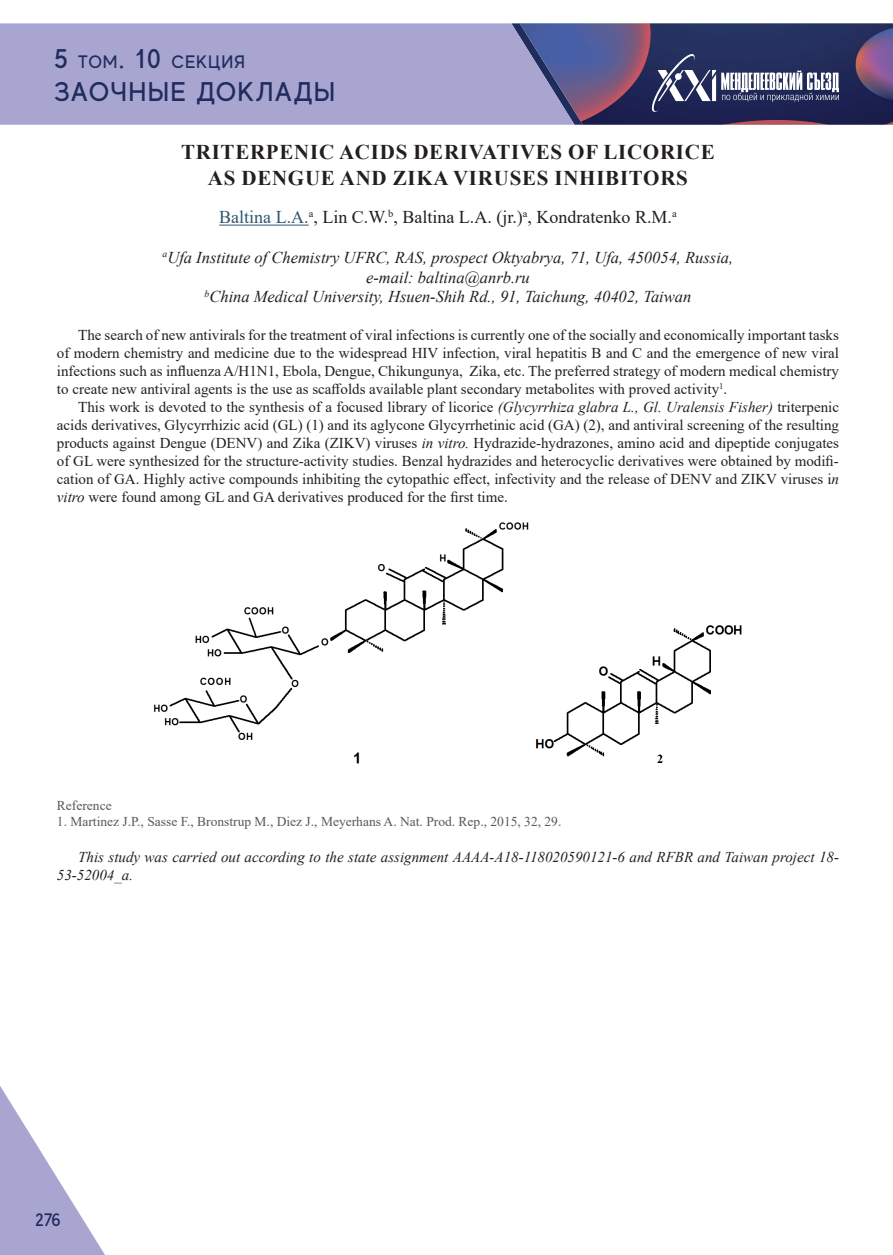
<style>
.page{position:relative;width:893px;height:1255px;background:#fff}
.page>*{position:absolute;margin:0;border:0;box-sizing:border-box;transform-origin:0 0}
.t1{font:500 27px "MADE Evolve Sans";letter-spacing:.05em;color:#1f2c5d}
.t2{font:700 21px/25.2px "Times New Roman";letter-spacing:.035em;color:#231f20;text-align:center}
.t3{font:18px "Times New Roman";color:#231f20}
.t4{font:500 18px "MADE Evolve Sans";letter-spacing:.05em;color:#1f2c5d}
.t5{font:italic 16.5px/19.8px "Times New Roman";color:#231f20;text-align:center}
.t6{font:15px/18px "Times New Roman";color:#231f20;text-align:justify}
.t7{font:italic 15px/18px "Times New Roman";color:#231f20}
.t8{font:13.5px "Times New Roman";color:#57585a}
.s1{font-size:27px}
.s2{color:#2e576f}
.s3{font-style:italic}
</style>
<div class="page">
<div style="left:0;top:23px;width:511px;height:102px;background:#a9a5d1"></div>
<svg style="left:0;top:1086px;width:105px;height:168px"></svg>
<svg style="left:511px;top:23px;width:382px;height:102px;background:#51507b"></svg>
<hr style="left:219px;top:225px;width:90px;height:1px;background:#2e576f">
<img style="left:153px;top:522px;width:589px;height:242px">
<p class="t4" style="left:54px;top:51px;width:193px"><span class="s1">5</span> ТОМ<span class="s1">. 10</span> СЕКЦИЯ</p>
<h1 class="t1" style="left:54px;top:74px;width:283px">ЗАОЧНЫЕ ДОКЛАДЫ</h1>
<h2 class="t2" style="left:181px;top:139px;width:535px">TRITERPENIC ACIDS DERIVATIVES OF LICORICE<br>AS DENGUE AND ZIKA VIRUSES INHIBITORS</h2>
<p class="t3" style="left:219px;top:204px;width:459px"><span class="s2">Baltina L.A.</span><sup>a</sup>, Lin C.W.<sup>b</sup>, Baltina L.A. (jr.)<sup>a</sup>, Kondratenko R.M.<sup>a</sup></p>
<p class="t5" style="left:163px;top:247px;width:572px"><sup>a</sup>Ufa Institute of Chemistry UFRC, RAS, prospect Oktyabrya, 71, Ufa, 450054, Russia, e-mail: baltina@anrb.ru<br><sup>b</sup>China Medical University, Hsuen-Shih Rd., 91, Taichung, 40402, Taiwan</p>
<p class="t6" style="left:57px;top:326px;width:783px;text-indent:21px">The search of new antivirals for the treatment of viral infections is currently one of the socially and economically important tasks of modern chemistry and medicine due to the widespread HIV infection, viral hepatitis B and C and the emergence of new viral infections such as influenza A/H1N1, Ebola, Dengue, Chikungunya, Zika, etc. The preferred strategy of modern medical chemistry to create new antiviral agents is the use as scaffolds available plant secondary metabolites with proved activity<sup>1</sup>.</p>
<p class="t6" style="left:57px;top:398px;width:783px;text-indent:21px">This work is devoted to the synthesis of a focused library of licorice <span class="s3">(Glycyrrhiza glabra L., Gl. Uralensis Fisher)</span> triterpenic acids derivatives, Glycyrrhizic acid (GL) (1) and its aglycone Glycyrrhetinic acid (GA) (2), and antiviral screening of the resulting products against Dengue (DENV) and Zika (ZIKV) viruses <span class="s3">in vitro.</span> Hydrazide-hydrazones, amino acid and dipeptide conjugates of GL were synthesized for the structure-activity studies. Benzal hydrazides and heterocyclic derivatives were obtained by modifi&shy;cation of GA. Highly active compounds inhibiting the cytopathic effect, infectivity and the release of DENV and ZIKV viruses i<span class="s3">n vitro</span> were found among GL and GA derivatives produced for the first time.</p>
<p class="t8" style="left:57px;top:796px;width:56px">Reference</p>
<p class="t8" style="left:57px;top:812px;width:506px">1. Martinez J.P., Sasse F., Bronstrup M., Diez J., Meyerhans A. Nat. Prod. Rep., 2015, 32, 29.</p>
<p class="t7" style="left:57px;top:848px;width:783px;text-indent:21px">This study was carried out according to the state assignment АААА-А18-118020590121-6 and RFBR and Taiwan project 18-<br>53-52004_а.</p>
<p class="t4" style="left:35px;top:1208px;width:27px">276</p>
</div>
